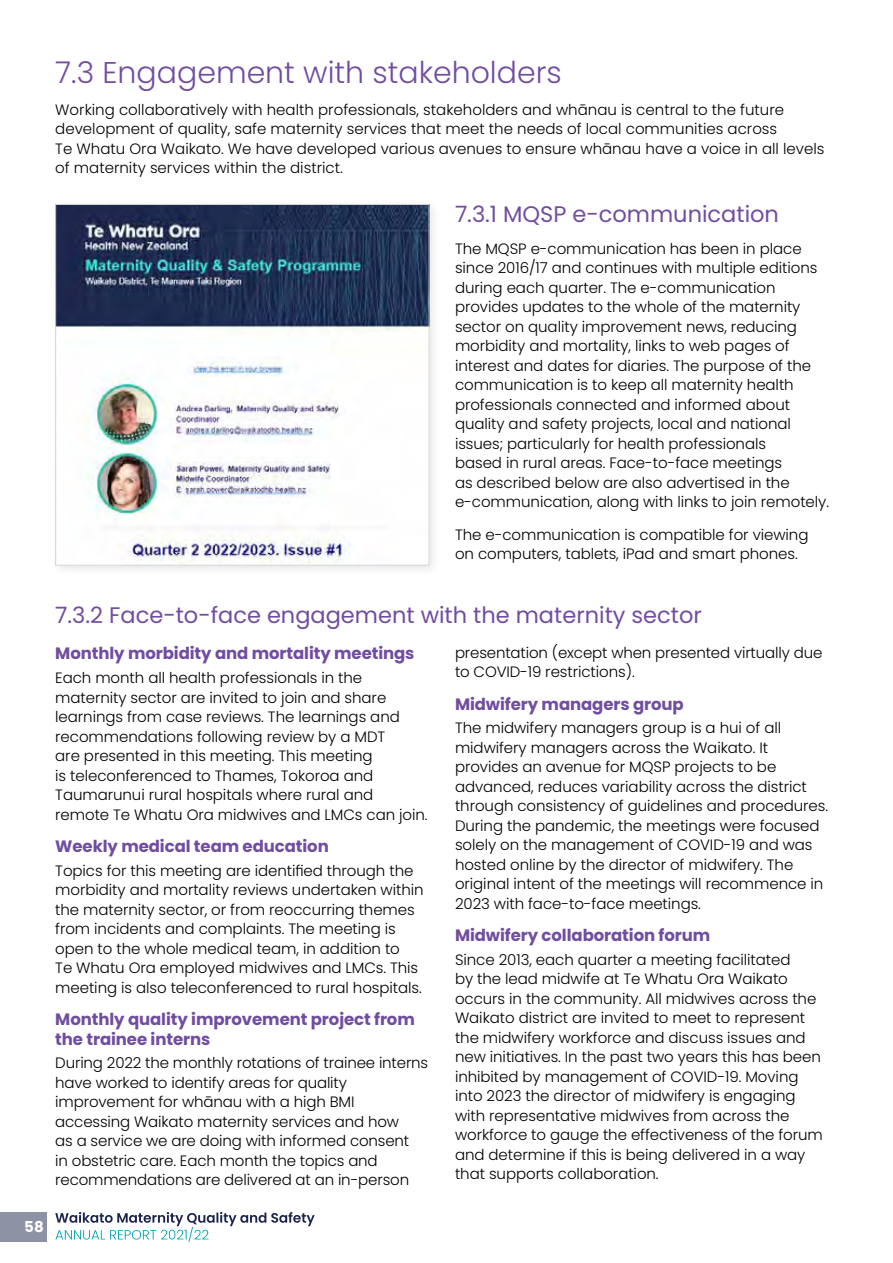
<style>
.page{position:relative;width:893px;height:1263px;background:#fff}
.page>*{position:absolute;margin:0;border:0;box-sizing:border-box;transform-origin:0 0}
.t1{font:300 30px "Poppins";color:#704d9f}
.t2{font:22.5px "Poppins";color:#704d9f}
.t3{font:700 16.5px/19.5px "Poppins";letter-spacing:-.005em;color:#704d9f}
.t4{font:300 15px/19.5px "Poppins";letter-spacing:-.005em;color:#000}
.t5{font:700 15px "Poppins";color:#fff}
</style>
<div class="page">
<div style="left:0;top:1212px;width:47px;height:30px;background:#8d92a4"></div>
<svg style="left:55px;top:1212px;width:260px;height:30px"></svg>
<div style="left:49px;top:198px;width:392px;height:380px;background:#000;opacity:.1"></div>
<img style="left:57px;top:206px;width:370px;height:358px">
<div style="left:55px;top:204px;width:374px;height:362px;border:1px solid #d1d3d4"></div>
<h1 class="t1" style="left:55px;top:55px;width:508px">7.3 Engagement with stakeholders</h1>
<p class="t4" style="left:55px;top:100px;width:771px">Working collaboratively with health professionals, stakeholders and whānau is central to the future development of quality, safe maternity services that meet the needs of local communities across<br>Te Whatu Ora Waikato. We have developed various avenues to ensure whānau have a voice in all levels of maternity services within the district.</p>
<h2 class="t2" style="left:455px;top:201px;width:326px">7.3.1 MQSP e-communication</h2>
<p class="t4" style="left:455px;top:239px;width:376px">The MQSP e-communication has been in place since 2016/17 and continues with multiple editions during each quarter. The e-communication provides updates to the whole of the maternity sector on quality improvement news, reducing morbidity and mortality, links to web pages of interest and dates for diaries. The purpose of the communication is to keep all maternity health professionals connected and informed about quality and safety projects, local and national issues; particularly for health professionals<br>based in rural areas. Face-to-face meetings<br>as described below are also advertised in the e-communication, along with links to join remotely.</p>
<p class="t4" style="left:455px;top:525px;width:355px">The e-communication is compatible for viewing on computers, tablets, iPad and smart phones.</p>
<p class="t5" style="left:24px;top:1218px;width:21px">58</p>
<h2 class="t2" style="left:55px;top:602px;width:648px">7.3.2 Face-to-face engagement with the maternity sector</h2>
<p class="t3" style="left:55px;top:644px;width:361px">Monthly morbidity and mortality meetings</p>
<p class="t4" style="left:55px;top:668px;width:374px">Each month all health professionals in the maternity sector are invited to join and share learnings from case reviews. The learnings and recommendations following review by a MDT<br>are presented in this meeting. This meeting<br>is teleconferenced to Thames, Tokoroa and Taumarunui rural hospitals where rural and remote Te Whatu Ora midwives and LMCs can join.</p>
<p class="t3" style="left:55px;top:836px;width:275px">Weekly medical team education</p>
<p class="t4" style="left:55px;top:861px;width:370px">Topics for this meeting are identified through the morbidity and mortality reviews undertaken within the maternity sector, or from reoccurring themes from incidents and complaints. The meeting is open to the whole medical team, in addition to<br>Te Whatu Ora employed midwives and LMCs. This meeting is also teleconferenced to rural hospitals.</p>
<p class="t3" style="left:55px;top:1009px;width:361px">Monthly quality improvement project from the trainee interns</p>
<p class="t4" style="left:55px;top:1053px;width:374px">During 2022 the monthly rotations of trainee interns have worked to identify areas for quality improvement for whānau with a high BMI accessing Waikato maternity services and how<br>as a service we are doing with informed consent<br>in obstetric care. Each month the topics and recommendations are delivered at an in-person</p>
<p class="t4" style="left:455px;top:643px;width:369px">presentation (except when presented virtually due to COVID-19 restrictions).</p>
<p class="t3" style="left:455px;top:694px;width:230px">Midwifery managers group</p>
<p class="t4" style="left:455px;top:718px;width:375px">The midwifery managers group is a hui of all midwifery managers across the Waikato. It provides an avenue for MQSP projects to be advanced, reduces variability across the district through consistency of guidelines and procedures.<br>During the pandemic, the meetings were focused solely on the management of COVID-19 and was hosted online by the director of midwifery. The original intent of the meetings will recommence in 2023 with face-to-face meetings.</p>
<p class="t3" style="left:455px;top:926px;width:257px">Midwifery collaboration forum</p>
<p class="t4" style="left:455px;top:950px;width:369px">Since 2013, each quarter a meeting facilitated<br>by the lead midwife at Te Whatu Ora Waikato occurs in the community. All midwives across the Waikato district are invited to meet to represent the midwifery workforce and discuss issues and new initiatives. In the past two years this has been inhibited by management of COVID-19. Moving into 2023 the director of midwifery is engaging with representative midwives from across the workforce to gauge the effectiveness of the forum and determine if this is being delivered in a way that supports collaboration.</p>
</div>
